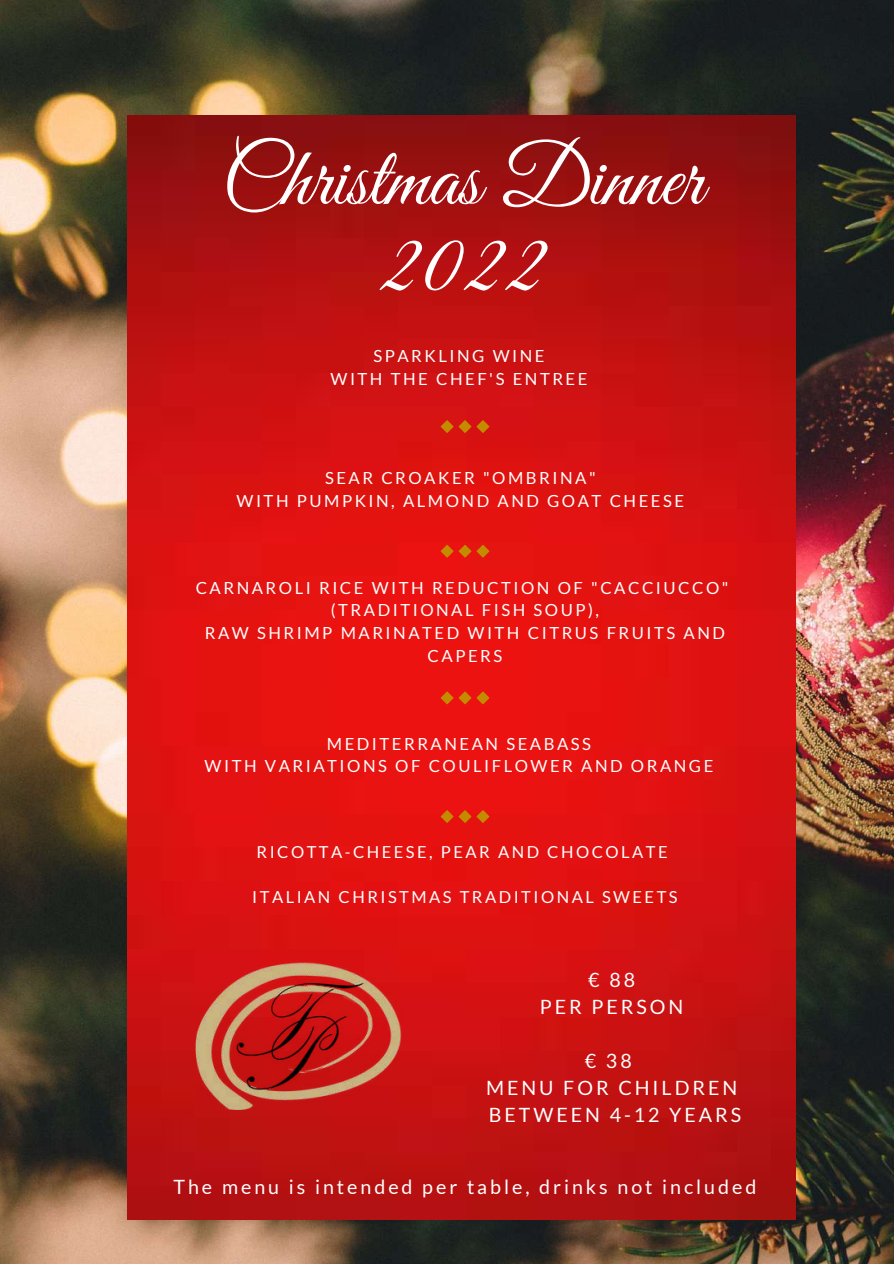
<style>
.page{position:relative;width:894px;height:1264px;background:#fff}
.page>*{position:absolute;margin:0;border:0;box-sizing:border-box;transform-origin:0 0}
.t1{font:84.9px/85.5px "Great Vibes";color:#fff;text-align:center}
.t2{font:19.65px/27px "Lato";letter-spacing:.15em;color:#fff;text-align:center}
.t3{font:16.65px/22.5px "Lato";letter-spacing:.15em;color:#fff;text-align:center}
.t4{font:16.5px "Lato";letter-spacing:.15em;color:#fff}
</style>
<div class="page">
<img style="left:0;top:0;width:893px;height:1263px">
<img style="left:127px;top:115px;width:668px;height:1104px">
<img style="left:196px;top:952px;width:206px;height:157px">
<svg style="left:440px;top:420px;width:13px;height:13px"></svg>
<svg style="left:458px;top:420px;width:13px;height:13px"></svg>
<svg style="left:476px;top:420px;width:13px;height:13px"></svg>
<svg style="left:440px;top:544px;width:13px;height:13px"></svg>
<svg style="left:458px;top:544px;width:13px;height:13px"></svg>
<svg style="left:476px;top:544px;width:13px;height:13px"></svg>
<svg style="left:440px;top:691px;width:13px;height:13px"></svg>
<svg style="left:458px;top:691px;width:13px;height:13px"></svg>
<svg style="left:476px;top:691px;width:13px;height:13px"></svg>
<svg style="left:440px;top:810px;width:13px;height:13px"></svg>
<svg style="left:458px;top:810px;width:13px;height:13px"></svg>
<svg style="left:476px;top:810px;width:13px;height:13px"></svg>
<h1 class="t1" style="left:222px;top:142px;width:482px">Christmas Dinner<br>2022</h1>
<p class="t3" style="left:330px;top:345px;width:258px">SPARKLING WINE<br>WITH THE CHEF'S ENTREE</p>
<p class="t3" style="left:236px;top:467px;width:449px">SEAR CROAKER "OMBRINA"<br>WITH PUMPKIN, ALMOND AND GOAT CHEESE</p>
<p class="t3" style="left:196px;top:576px;width:534px">CARNAROLI RICE WITH REDUCTION OF "CACCIUCCO" (TRADITIONAL FISH SOUP),<br>RAW SHRIMP MARINATED WITH CITRUS FRUITS AND<br>CAPERS</p>
<p class="t3" style="left:204px;top:732px;width:510px">MEDITERRANEAN SEABASS<br>WITH VARIATIONS OF COULIFLOWER AND ORANGE</p>
<p class="t4" style="left:256px;top:842px;width:412px">RICOTTA-CHEESE, PEAR AND CHOCOLATE</p>
<p class="t4" style="left:252px;top:887px;width:427px">ITALIAN CHRISTMAS TRADITIONAL SWEETS</p>
<p class="t2" style="left:539px;top:965px;width:145px">€ 88<br>PER PERSON</p>
<p class="t2" style="left:486px;top:1046px;width:257px">€ 38<br>MENU FOR CHILDREN<br>BETWEEN 4-12 YEARS</p>
<p class="t2" style="left:173px;top:1172px;width:584px">The menu is intended per table, drinks not included</p>
</div>
